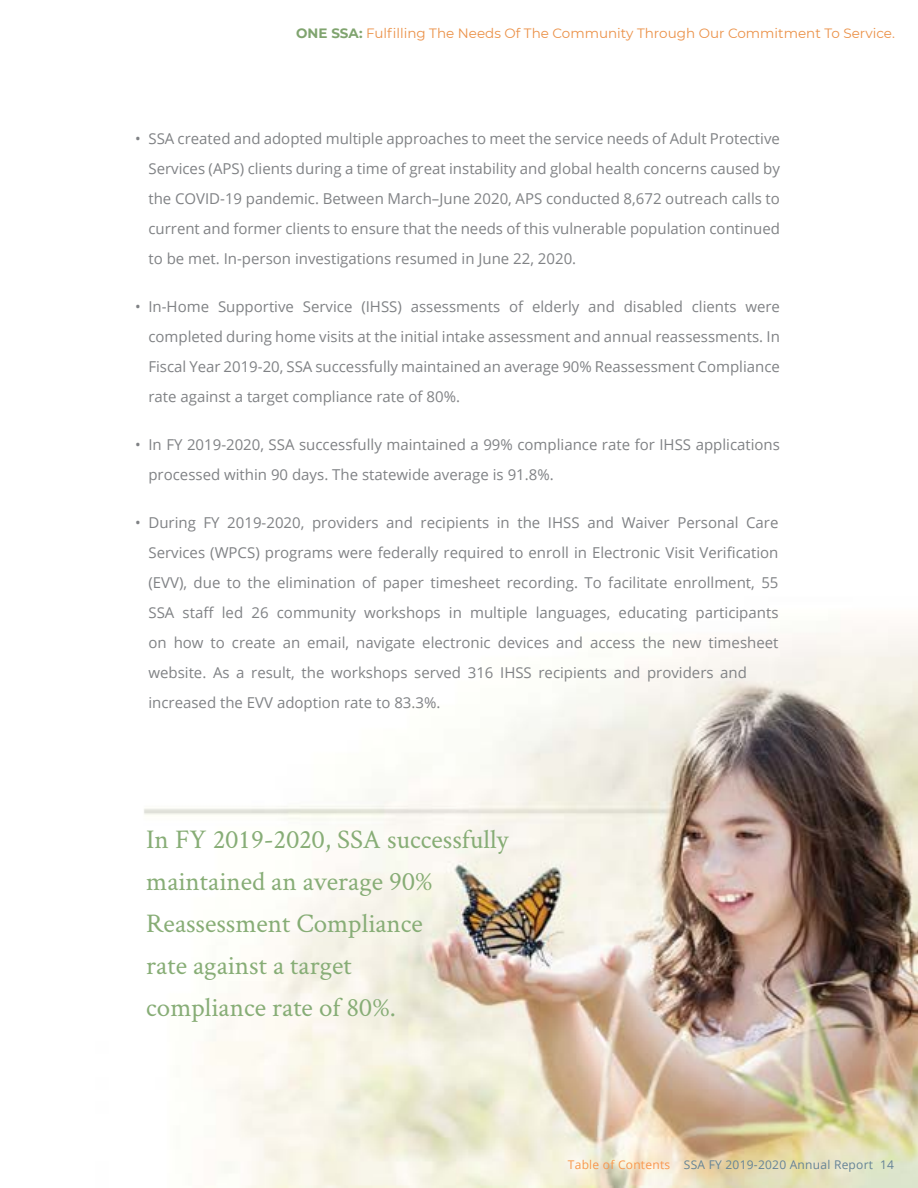
<style>
.page{position:relative;width:918px;height:1188px;background:#fff}
.page>*{position:absolute;margin:0;border:0;box-sizing:border-box;transform-origin:0 0}
.t1{font:27px/42px "Crimson Text";color:#87ad76}
.t2{font:15px/30px "Open Sans";color:#808285;text-align:justify}
.t3{font:13.5px "Montserrat";color:#eb9148}
.t4{font:12px "Open Sans";letter-spacing:.02em;color:#658396}
.s1{font-weight:700;color:#80a46f}
.s2{color:#f8984d}
</style>
<div class="page">
<img style="left:144px;top:629px;width:774px;height:559px">
<p class="t3" style="left:296px;top:24px;width:600px"><span class="s1">ONE SSA:</span> Fulfilling The Needs Of The Community Through Our Commitment To Service.</p>
<p class="t2" style="left:148px;top:123px;width:633px;text-indent:-13px">• SSA created and adopted multiple approaches to meet the service needs of Adult Protective Services (APS) clients during a time of great instability and global health concerns caused by the COVID-19 pandemic. Between March–June 2020, APS conducted 8,672 outreach calls to current and former clients to ensure that the needs of this vulnerable population continued to be met. In-person investigations resumed in June 22, 2020.</p>
<p class="t2" style="left:148px;top:291px;width:633px;text-indent:-13px">• In-Home Supportive Service (IHSS) assessments of elderly and disabled clients were completed during home visits at the initial intake assessment and annual reassessments. In Fiscal Year 2019-20, SSA successfully maintained an average 90% Reassessment Compliance rate against a target compliance rate of 80%.</p>
<p class="t2" style="left:148px;top:429px;width:633px;text-indent:-13px">• In FY 2019-2020, SSA successfully maintained a 99% compliance rate for IHSS applications processed within 90 days. The statewide average is 91.8%.</p>
<p class="t2" style="left:148px;top:507px;width:632px;text-align:left;text-indent:-13px">• During FY 2019-2020, providers and recipients in the IHSS and Waiver Personal Care Services (WPCS) programs were federally required to enroll in Electronic Visit Verification (EVV), due to the elimination of paper timesheet recording. To facilitate enrollment, 55<br>SSA staff led 26 community workshops in multiple languages, educating participants on how to create an email, navigate electronic devices and access the new timesheet website. As a result, the workshops served 316 IHSS recipients and providers and increased the EVV adoption rate to 83.3%.</p>
<h1 class="t1" style="left:146px;top:818px;width:364px">In FY 2019-2020, SSA successfully maintained an average 90%<br>Reassessment Compliance<br>rate against a target<br>compliance rate of 80%.</h1>
<p class="t4" style="left:565px;top:1157px;width:307px"><span class="s2">Table of Contents</span> SSA FY 2019-2020 Annual Report</p>
<p class="t4" style="left:568px;top:1157px;width:328px"><span class="s2">Table of Contents</span> SSA FY 2019-2020 Annual Report 14</p>
</div>
